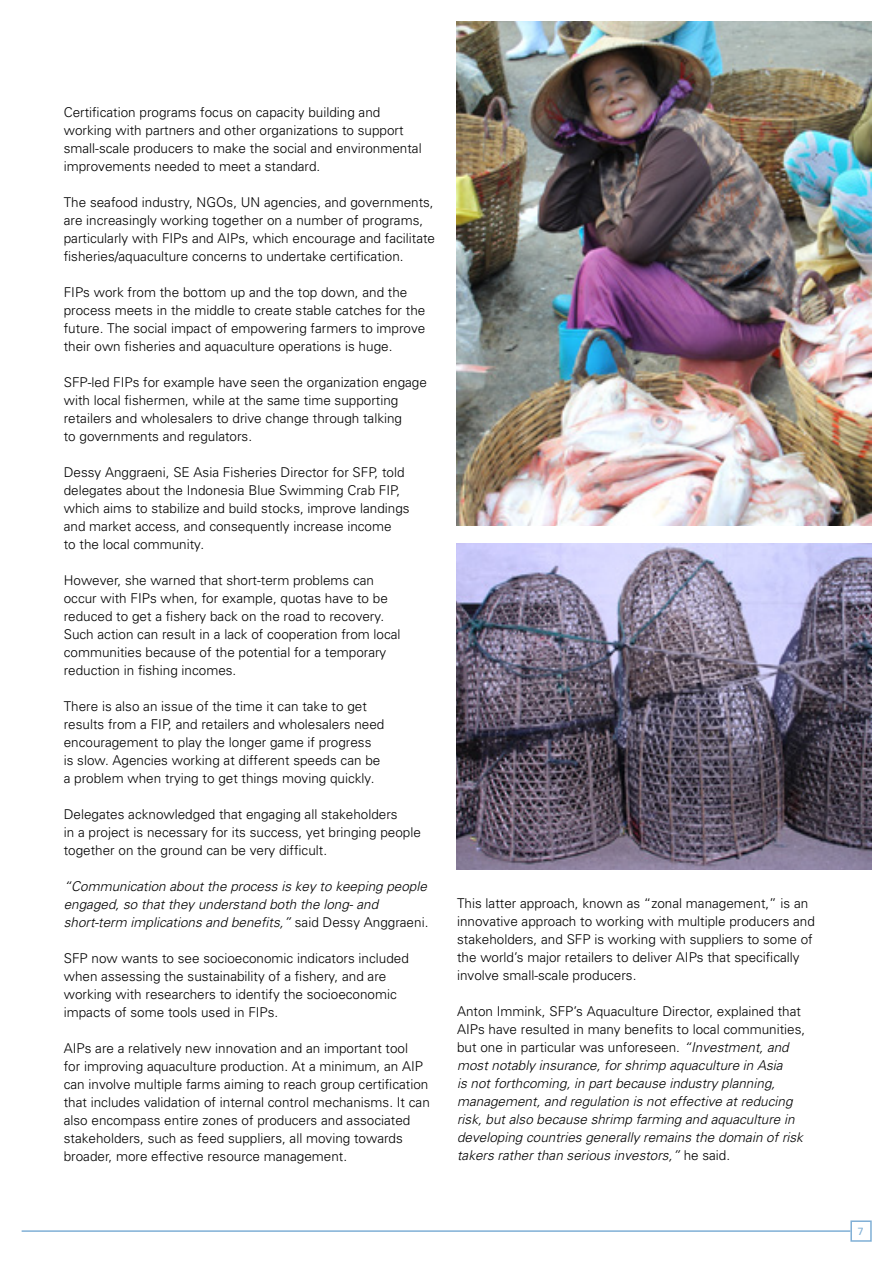
<style>
.page{position:relative;width:893px;height:1263px;background:#fff}
.page>*{position:absolute;margin:0;border:0;box-sizing:border-box;transform-origin:0 0}
.t1{font:300 13.5px/18px "Univers";color:#000}
.t2{font:italic 300 13.5px/18px "Univers";color:#000}
.t3{font:10.5px "Univers LT Std";color:#7fafd6}
.s1{font-style:normal}
</style>
<div class="page">
<hr style="left:22px;top:1230px;width:828px;height:2px;background:#7fafd6">
<div style="left:850px;top:1220px;width:22px;height:22px;border:2px solid #7fafd6"></div>
<img style="left:457px;top:21px;width:415px;height:504px">
<img style="left:457px;top:543px;width:415px;height:326px">
<p class="t1" style="left:64px;top:103px;width:359px">Certification programs focus on capacity building and working with partners and other organizations to support small-scale producers to make the social and environmental improvements needed to meet a standard.</p>
<p class="t1" style="left:64px;top:193px;width:373px">The seafood industry, NGOs, UN agencies, and governments, are increasingly working together on a number of programs, particularly with FIPs and AIPs, which encourage and facilitate fisheries/aquaculture concerns to undertake certification.</p>
<p class="t1" style="left:64px;top:283px;width:363px">FIPs work from the bottom up and the top down, and the process meets in the middle to create stable catches for the future. The social impact of empowering farmers to improve their own fisheries and aquaculture operations is huge.</p>
<p class="t1" style="left:64px;top:373px;width:365px">SFP-led FIPs for example have seen the organization engage with local fishermen, while at the same time supporting retailers and wholesalers to drive change through talking<br>to governments and regulators.</p>
<p class="t1" style="left:64px;top:463px;width:347px">Dessy Anggraeni, SE Asia Fisheries Director for SFP, told delegates about the Indonesia Blue Swimming Crab FIP, which aims to stabilize and build stocks, improve landings and market access, and consequently increase income<br>to the local community.</p>
<p class="t1" style="left:64px;top:571px;width:338px">However, she warned that short-term problems can occur with FIPs when, for example, quotas have to be reduced to get a fishery back on the road to recovery.<br>Such action can result in a lack of cooperation from local communities because of the potential for a temporary reduction in fishing incomes.</p>
<p class="t1" style="left:64px;top:697px;width:322px">There is also an issue of the time it can take to get results from a FIP, and retailers and wholesalers need encouragement to play the longer game if progress is slow. Agencies working at different speeds can be a problem when trying to get things moving quickly.</p>
<p class="t1" style="left:64px;top:805px;width:359px">Delegates acknowledged that engaging all stakeholders<br>in a project is necessary for its success, yet bringing people together on the ground can be very difficult.</p>
<p class="t2" style="left:64px;top:877px;width:366px">“Communication about the process is key to keeping people engaged, so that they understand both the long- and short-term implications and benefits,” <span class="s1">said Dessy Anggraeni.</span></p>
<p class="t1" style="left:64px;top:949px;width:347px">SFP now wants to see socioeconomic indicators included when assessing the sustainability of a fishery, and are working with researchers to identify the socioeconomic impacts of some tools used in FIPs.</p>
<p class="t1" style="left:64px;top:1039px;width:368px">AIPs are a relatively new innovation and an important tool<br>for improving aquaculture production. At a minimum, an AIP can involve multiple farms aiming to reach group certification that includes validation of internal control mechanisms. It can also encompass entire zones of producers and associated stakeholders, such as feed suppliers, all moving towards broader, more effective resource management.</p>
<p class="t1" style="left:457px;top:894px;width:359px">This latter approach, known as “zonal management,” is an innovative approach to working with multiple producers and stakeholders, and SFP is working with suppliers to some of the world’s major retailers to deliver AIPs that specifically involve small-scale producers.</p>
<p class="t2" style="left:457px;top:1002px;width:350px"><span class="s1">Anton Immink, SFP’s Aquaculture Director, explained that AIPs have resulted in many benefits to local communities, but one in particular was unforeseen.</span> “Investment, and most notably insurance, for shrimp aquaculture in Asia<br>is not forthcoming, in part because industry planning, management, and regulation is not effective at reducing risk, but also because shrimp farming and aquaculture in developing countries generally remains the domain of risk takers rather than serious investors,” <span class="s1">he said.</span></p>
<p class="t3" style="left:858px;top:1225px;width:7px">7</p>
</div>
